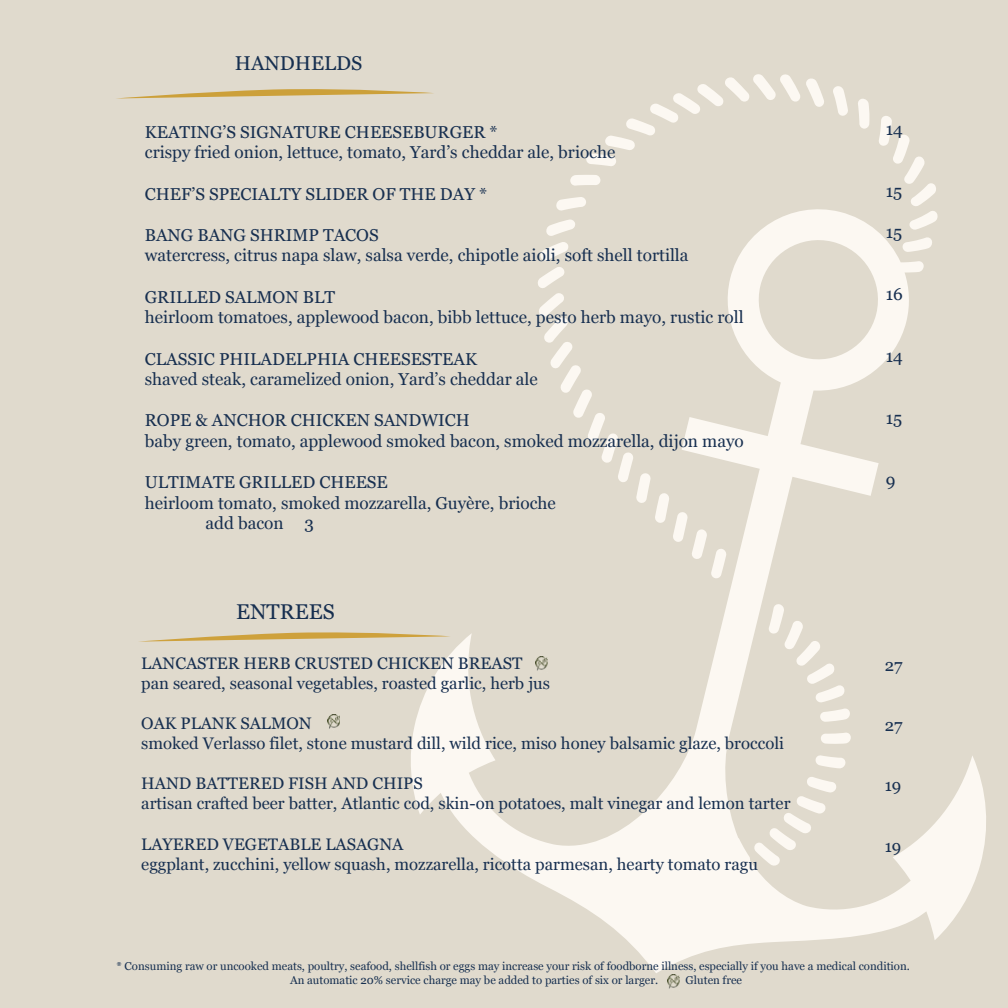
<style>
.page{position:relative;width:1008px;height:1008px;background:#e0dacd}
.page>*{position:absolute;margin:0;border:0;box-sizing:border-box;transform-origin:0 0}
.t1{font:21.4px "Vani";color:#172f50}
.t2{font:20px "Vani";color:#162f50}
.t3{font:17.2px/20.6px "Vani";color:#172f50}
.t4{font:16.8px/20px "Vani";color:#172f50}
.t5{font:11.4px/13.6px "Vani";color:#162f50}
.t6{font:11.4px "Vani";color:#172f50}
</style>
<div class="page">
<svg style="left:879px;top:116px;width:57px;height:84px"></svg>
<svg style="left:858px;top:99px;width:12px;height:30px"></svg>
<svg style="left:833px;top:86px;width:15px;height:30px"></svg>
<svg style="left:586px;top:74px;width:238px;height:92px"></svg>
<svg style="left:570px;top:175px;width:30px;height:11px"></svg>
<svg style="left:561px;top:197px;width:25px;height:3px"></svg>
<svg style="left:411px;top:200px;width:575px;height:773px"></svg>
<svg style="left:116px;top:89px;width:318px;height:10px"></svg>
<svg style="left:139px;top:631px;width:312px;height:11px"></svg>
<img style="left:667px;top:975px;width:13px;height:14px">
<img style="left:535px;top:657px;width:13px;height:15px">
<img style="left:327px;top:715px;width:13px;height:14px">
<p class="t2" style="left:235px;top:51px;width:129px">HANDHELDS</p>
<p class="t3" style="left:145px;top:121px;width:472px">KEATING’S SIGNATURE CHEESEBURGER *<br>crispy fried onion, lettuce, tomato, Yard’s cheddar ale, brioche</p>
<p class="t3" style="left:145px;top:183px;width:344px">CHEF’S SPECIALTY SLIDER OF THE DAY *</p>
<p class="t3" style="left:145px;top:225px;width:545px">BANG BANG SHRIMP TACOS<br>watercress, citrus napa slaw, salsa verde, chipotle aioli, soft shell tortilla</p>
<p class="t3" style="left:145px;top:287px;width:600px">GRILLED SALMON BLT<br>heirloom tomatoes, applewood bacon, bibb lettuce, pesto herb mayo, rustic roll</p>
<p class="t3" style="left:145px;top:348px;width:394px">CLASSIC PHILADELPHIA CHEESESTEAK<br>shaved steak, caramelized onion, Yard’s cheddar ale</p>
<p class="t3" style="left:145px;top:410px;width:600px">ROPE &amp; ANCHOR CHICKEN SANDWICH<br>baby green, tomato, applewood smoked bacon, smoked mozzarella, dijon mayo</p>
<p class="t3" style="left:145px;top:472px;width:244px">ULTIMATE GRILLED CHEESE</p>
<p class="t3" style="left:145px;top:492px;width:413px">heirloom tomato, smoked mozzarella, Guyère, brioche</p>
<p class="t3" style="left:206px;top:513px;width:110px">add bacon 3</p>
<p class="t1" style="left:236px;top:599px;width:100px">ENTREES</p>
<p class="t4" style="left:141px;top:653px;width:410px">LANCASTER HERB CRUSTED CHICKEN BREAST pan seared, seasonal vegetables, roasted garlic, herb jus</p>
<p class="t4" style="left:141px;top:713px;width:644px">OAK PLANK SALMON<br>smoked Verlasso filet, stone mustard dill, wild rice, miso honey balsamic glaze, broccoli</p>
<p class="t4" style="left:141px;top:774px;width:651px">HAND BATTERED FISH AND CHIPS<br>artisan crafted beer batter, Atlantic cod, skin-on potatoes, malt vinegar and lemon tarter</p>
<p class="t4" style="left:141px;top:834px;width:618px">LAYERED VEGETABLE LASAGNA<br>eggplant, zucchini, yellow squash, mozzarella, ricotta parmesan, hearty tomato ragu</p>
<p class="t3" style="left:886px;top:119px;width:19px">14</p>
<p class="t3" style="left:886px;top:181px;width:18px">15</p>
<p class="t3" style="left:886px;top:222px;width:18px">15</p>
<p class="t3" style="left:886px;top:284px;width:19px">16</p>
<p class="t3" style="left:886px;top:346px;width:19px">14</p>
<p class="t3" style="left:886px;top:408px;width:18px">15</p>
<p class="t3" style="left:886px;top:470px;width:11px">9</p>
<p class="t4" style="left:885px;top:655px;width:19px">27</p>
<p class="t4" style="left:885px;top:715px;width:19px">27</p>
<p class="t4" style="left:885px;top:776px;width:18px">19</p>
<p class="t4" style="left:885px;top:836px;width:18px">19</p>
<p class="t5" style="left:290px;top:959px;width:621px;text-indent:-174px">* Consuming raw or uncooked meats, poultry, seafood, shellfish or eggs may increase your risk of foodborne illness, especially if you have a medical condition.<br>An automatic 20% service charge may be added to parties of six or larger.</p>
<p class="t6" style="left:686px;top:973px;width:58px">Gluten free</p>
</div>
